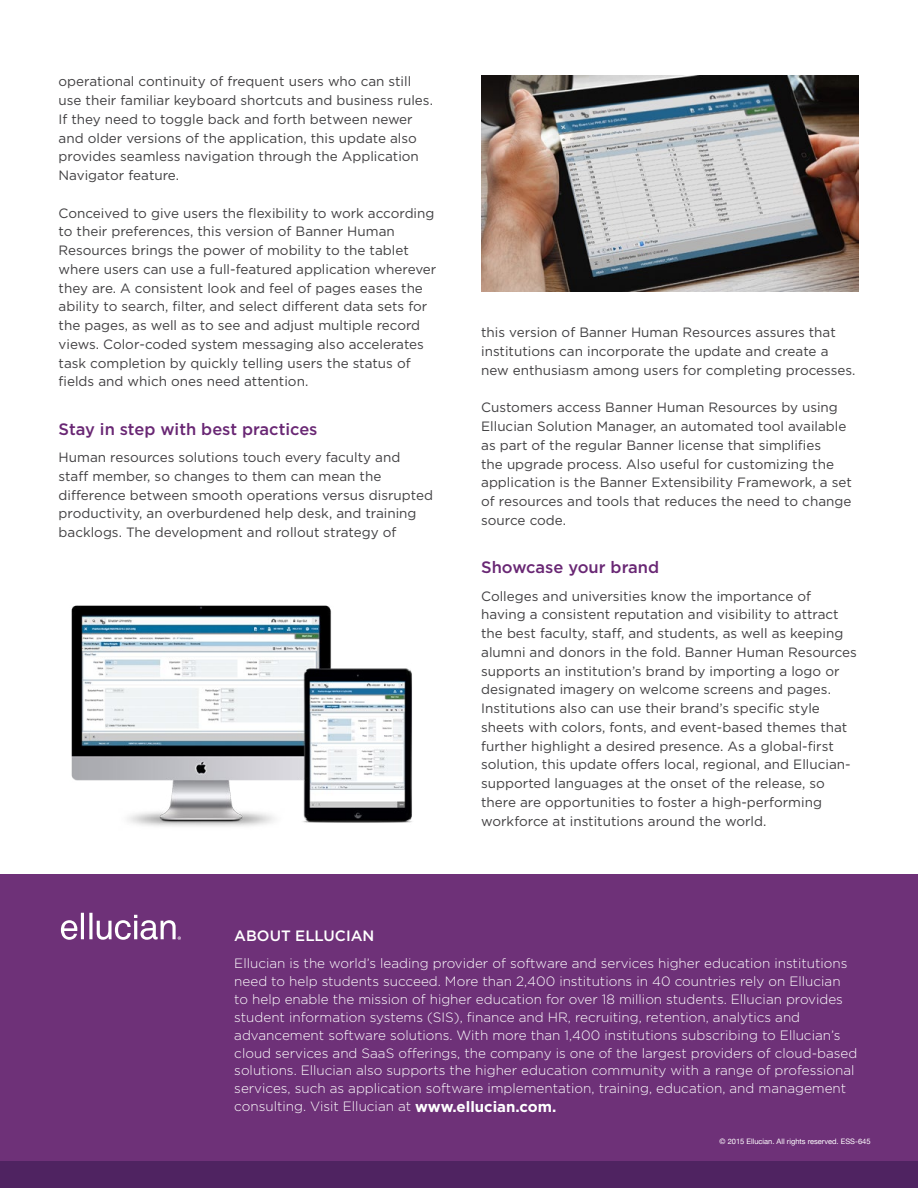
<style>
.page{position:relative;width:918px;height:1188px;background:#fff}
.page>*{position:absolute;margin:0;border:0;box-sizing:border-box;transform-origin:0 0}
.t1{font:500 16.5px "Gotham";color:#692774}
.t2{font:500 15px "Gotham";color:#fff}
.t3{font:13.5px/18.8px "Gotham";color:#414042}
.t4{font:300 13.5px/18px "Gotham";color:#fff}
.t5{font:7.5px "Helvetica Neue";color:#fff}
.s1{font-weight:700;font-size:15px}
</style>
<div class="page">
<img style="left:481px;top:76px;width:378px;height:216px">
<div style="left:0;top:874px;width:918px;height:314px;background:#6e3178"></div>
<div style="left:0;top:1161px;width:918px;height:27px;background:#4f2361"></div>
<img style="left:71px;top:605px;width:341px;height:222px">
<svg style="left:61px;top:913px;width:120px;height:27px"></svg>
<p class="t3" style="left:59px;top:72px;width:376px">operational continuity of frequent users who can still use their familiar keyboard shortcuts and business rules.<br>If they need to toggle back and forth between newer and older versions of the application, this update also provides seamless navigation through the Application Navigator feature.</p>
<p class="t3" style="left:59px;top:203px;width:379px">Conceived to give users the flexibility to work according to their preferences, this version of Banner Human Resources brings the power of mobility to the tablet where users can use a full-featured application wherever they are. A consistent look and feel of pages eases the ability to search, filter, and select different data sets for the pages, as well as to see and adjust multiple record views. Color-coded system messaging also accelerates task completion by quickly telling users the status of fields and which ones need attention.</p>
<p class="t1" style="left:59px;top:418px;width:260px">Stay in step with best practices</p>
<p class="t3" style="left:59px;top:448px;width:376px">Human resources solutions touch every faculty and staff member, so changes to them can mean the difference between smooth operations versus disrupted productivity, an overburdened help desk, and training backlogs. The development and rollout strategy of</p>
<p class="t3" style="left:481px;top:323px;width:376px">this version of Banner Human Resources assures that institutions can incorporate the update and create a new enthusiasm among users for completing processes.</p>
<p class="t3" style="left:481px;top:398px;width:372px">Customers access Banner Human Resources by using Ellucian Solution Manager, an automated tool available as part of the regular Banner license that simplifies<br>the upgrade process. Also useful for customizing the application is the Banner Extensibility Framework, a set of resources and tools that reduces the need to change source code.</p>
<p class="t1" style="left:481px;top:557px;width:179px">Showcase your brand</p>
<p class="t3" style="left:481px;top:586px;width:377px">Colleges and universities know the importance of having a consistent reputation and visibility to attract the best faculty, staff, and students, as well as keeping alumni and donors in the fold. Banner Human Resources supports an institution’s brand by importing a logo or designated imagery on welcome screens and pages.<br>Institutions also can use their brand’s specific style sheets with colors, fonts, and event-based themes that further highlight a desired presence. As a global-first solution, this update offers local, regional, and Ellucian&shy;supported languages at the onset of the release, so there are opportunities to foster a high-performing workforce at institutions around the world.</p>
<p class="t2" style="left:234px;top:926px;width:142px">ABOUT ELLUCIAN</p>
<p class="t4" style="left:234px;top:953px;width:625px">Ellucian is the world’s leading provider of software and services higher education institutions need to help students succeed. More than 2,400 institutions in 40 countries rely on Ellucian to help enable the mission of higher education for over 18 million students. Ellucian provides student information systems (SIS), finance and HR, recruiting, retention, analytics and advancement software solutions. With more than 1,400 institutions subscribing to Ellucian’s cloud services and SaaS offerings, the company is one of the largest providers of cloud-based solutions. Ellucian also supports the higher education community with a range of professional services, such as application software implementation, training, education, and management consulting. Visit Ellucian at <span class="s1">www.ellucian.com.</span></p>
<p class="t5" style="left:720px;top:1136px;width:152px">© 2015 Ellucian. All rights reserved. ESS-645</p>
</div>
